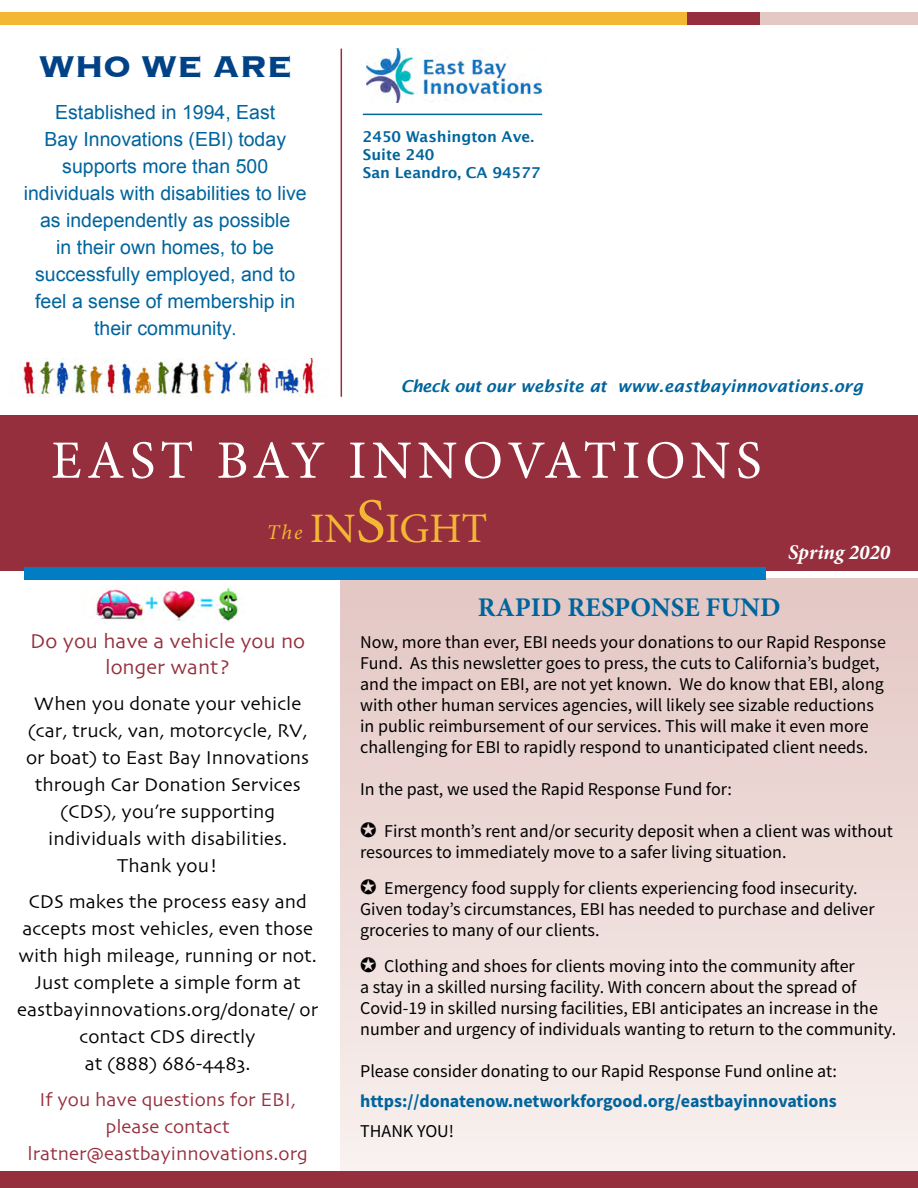
<style>
.page{position:relative;width:918px;height:1188px;background:#fff}
.page>*{position:absolute;margin:0;border:0;box-sizing:border-box;transform-origin:0 0}
.t1{font:54px "Minion Pro";letter-spacing:.09em;color:#fff}
.t2{font:42px "Minion Pro";color:#f3b733}
.t3{font:700 39px "Copperplate";letter-spacing:-.03em;color:#004286}
.t4{font:700 27px "Minion Pro";color:#00649d}
.t5{font:21px/25.2px "Skia";color:#952f3d;text-align:center}
.t6{font:italic 700 21px "Minion Pro";color:#fff}
.t7{font:19.5px/27px "Skia";color:#000;text-align:center}
.t8{font:19.5px/27px "Arial";color:#00649d;text-align:center}
.t9{font:19.5px/27px "Skia";color:#952f3d;text-align:center}
.t10{font:18px/21px "Source Sans Pro";color:#000}
.t11{font:700 18px "Source Sans Pro";color:#00649d}
.t12{font:italic 600 16.5px "Lucida Sans";color:#00649d}
.t13{font:600 15px/18px "Lucida Sans";color:#00649d}
.s1{font-family:"Minion Pro"}
.s2{font-style:italic;font-size:21px}
.s3{font-size:63px}
</style>
<div class="page">
<div style="left:341px;top:578px;width:577px;height:601px;background:linear-gradient(to bottom,#e3c6c3,#f8f1ef)"></div>
<img style="left:21px;top:359px;width:295px;height:38px">
<div style="left:0;top:416px;width:917px;height:155px;background:#952f3d"></div>
<div style="left:687px;top:13px;width:73px;height:12px;background:#952f3d"></div>
<div style="left:0;top:13px;width:687px;height:12px;background:#f3b733"></div>
<div style="left:760px;top:13px;width:158px;height:12px;background:#e4c8c4"></div>
<div style="left:24px;top:567px;width:742px;height:12px;background:#007dc3"></div>
<hr style="left:341px;top:49px;width:1px;height:348px;background:#952f3d">
<div style="left:0;top:1171px;width:918px;height:17px;background:#952f3d"></div>
<img style="left:367px;top:49px;width:181px;height:54px">
<hr style="left:363px;top:114px;width:179px;height:1px;background:#00649d">
<img style="left:96px;top:587px;width:145px;height:35px">
<svg style="left:361px;top:822px;width:15px;height:15px"></svg>
<svg style="left:361px;top:879px;width:15px;height:15px"></svg>
<svg style="left:361px;top:957px;width:15px;height:15px"></svg>
<h3 class="t3" style="left:38px;top:41px;width:255px">WHO WE ARE</h3>
<p class="t8" style="left:24px;top:98px;width:284px">Established in 1994, East<br>Bay Innovations (EBI) today supports more than 500 individuals with disabilities to live as independently as possible<br>in their own homes, to be successfully employed, and to feel a sense of membership in their community<span class="s1">.</span></p>
<p class="t13" style="left:363px;top:127px;width:179px">2450 Washington Ave.<br>Suite 240<br>San Leandro, CA 94577</p>
<p class="t12" style="left:401px;top:377px;width:464px">Check out our website at www.eastbayinnovations.org</p>
<h1 class="t1" style="left:51px;top:424px;width:712px">EAST BAY INNOVATIONS</h1>
<h2 class="t2" style="left:267px;top:500px;width:222px"><span class="s2">The</span> IN<span class="s3">S</span>IGHT</h2>
<p class="t6" style="left:788px;top:537px;width:104px">Spring 2020</p>
<h3 class="t4" style="left:478px;top:588px;width:304px">RAPID RESPONSE FUND</h3>
<p class="t5" style="left:30px;top:630px;width:276px">Do you have a vehicle you no longer want?</p>
<p class="t7" style="left:26px;top:691px;width:285px">When you donate your vehicle (car, truck, van, motorcycle, RV, or boat) to East Bay Innovations through Car Donation Services (CDS), you’re supporting individuals with disabilities.<br>Thank you!</p>
<p class="t7" style="left:17px;top:889px;width:303px">CDS makes the process easy and accepts most vehicles, even those with high mileage, running or not.<br>Just complete a simple form at eastbayinnovations.org/donate/ or contact CDS directly<br>at (888) 686-4483.</p>
<p class="t9" style="left:27px;top:1087px;width:282px">If you have questions for EBI, please contact lratner@eastbayinnovations.org</p>
<p class="t10" style="left:360px;top:631px;width:527px">Now, more than ever, EBI needs your donations to our Rapid Response Fund. As this newsletter goes to press, the cuts to California’s budget, and the impact on EBI, are not yet known. We do know that EBI, along with other human services agencies, will likely see sizable reductions in public reimbursement of our services. This will make it even more challenging for EBI to rapidly respond to unanticipated client needs.</p>
<p class="t10" style="left:360px;top:778px;width:373px">In the past, we used the Rapid Response Fund for:</p>
<p class="t10" style="left:360px;top:820px;width:534px;text-indent:24px">First month’s rent and/or security deposit when a client was without resources to immediately move to a safer living situation.</p>
<p class="t10" style="left:360px;top:877px;width:516px;text-indent:24px">Emergency food supply for clients experiencing food insecurity.<br>Given today’s circumstances, EBI has needed to purchase and deliver groceries to many of our clients.</p>
<p class="t10" style="left:360px;top:955px;width:537px;text-indent:24px">Clothing and shoes for clients moving into the community after<br>a stay in a skilled nursing facility. With concern about the spread of Covid-19 in skilled nursing facilities, EBI anticipates an increase in the number and urgency of individuals wanting to return to the community.</p>
<p class="t10" style="left:360px;top:1060px;width:478px">Please consider donating to our Rapid Response Fund online at:</p>
<p class="t11" style="left:360px;top:1089px;width:478px">https://donatenow.networkforgood.org/eastbayinnovations</p>
<p class="t10" style="left:360px;top:1120px;width:95px">THANK YOU!</p>
</div>
